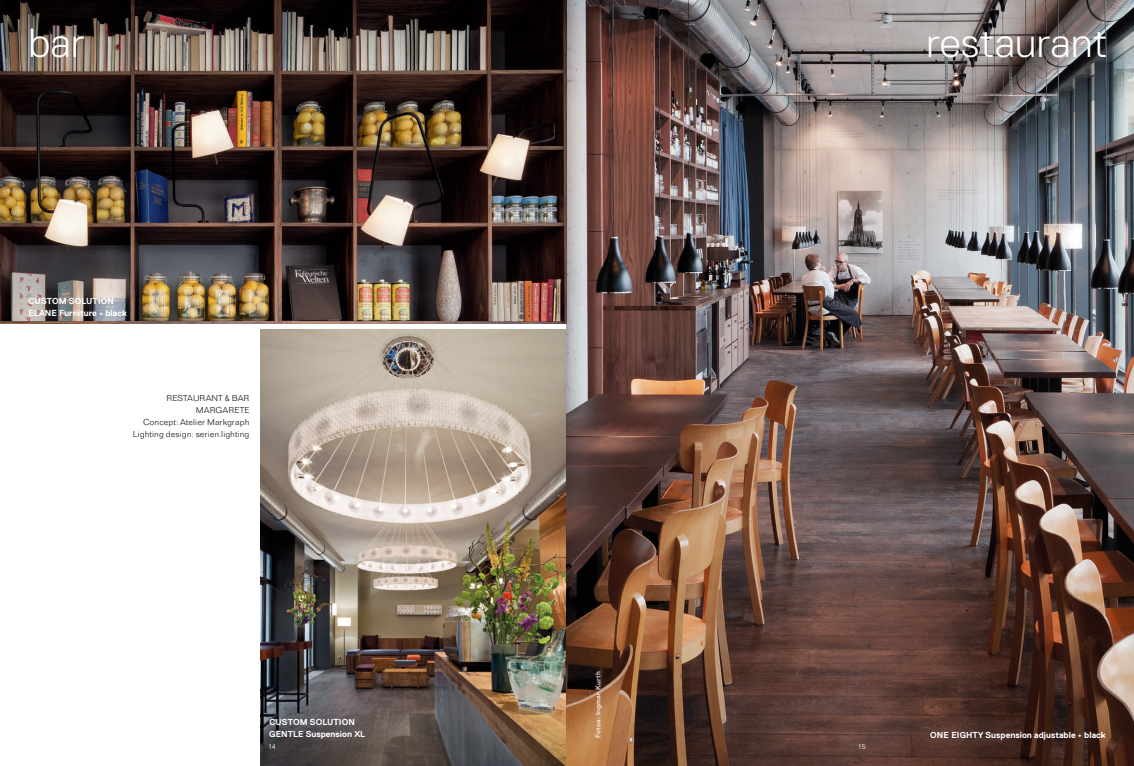
<style>
.page{position:relative;width:1134px;height:766px;background:#fff}
.page>*{position:absolute;margin:0;border:0;box-sizing:border-box;transform-origin:0 0}
.t1{font:300 40.7px "Replica Pro";letter-spacing:.02em;color:#fff}
.t2{font:300 9px/12.2px "Folio";letter-spacing:.005em;color:#231f20;text-align:right}
.t3{font:700 8.7px/12px "Replica Pro";color:#fff}
.t4{font:300 7px "Folio BT";color:#fff}
.t5{font:500 6.8px "Folio BT";letter-spacing:.025em;color:#fff}
</style>
<div class="page">
<img style="left:261px;top:329px;width:306px;height:436px">
<img style="left:567px;top:0;width:567px;height:765px">
<img style="left:0;top:0;width:567px;height:323px">
<h1 class="t1" style="left:28px;top:21px;width:58px">bar</h1>
<h1 class="t1" style="left:926px;top:21px;width:182px">restaurant</h1>
<p class="t3" style="left:28px;top:295px;width:100px">CUSTOM SOLUTION<br>ELANE Furniture • black</p>
<p class="t2" style="left:133px;top:391px;width:118px">RESTAURANT &amp; BAR<br>MARGARETE<br>Concept: Atelier Markgraph<br>Lighting design: serien.lighting</p>
<p class="t3" style="left:269px;top:716px;width:97px">CUSTOM SOLUTION<br>GENTLE Suspension XL</p>
<p class="t5" style="left:594px;top:737px;width:67px;rotate:-90deg">Fotos: Ingmar Kurth</p>
<p class="t4" style="left:268px;top:742px;width:9px">14</p>
<p class="t4" style="left:858px;top:742px;width:9px">15</p>
<p class="t3" style="left:930px;top:728px;width:177px">ONE EIGHTY Suspension adjustable • black</p>
</div>
